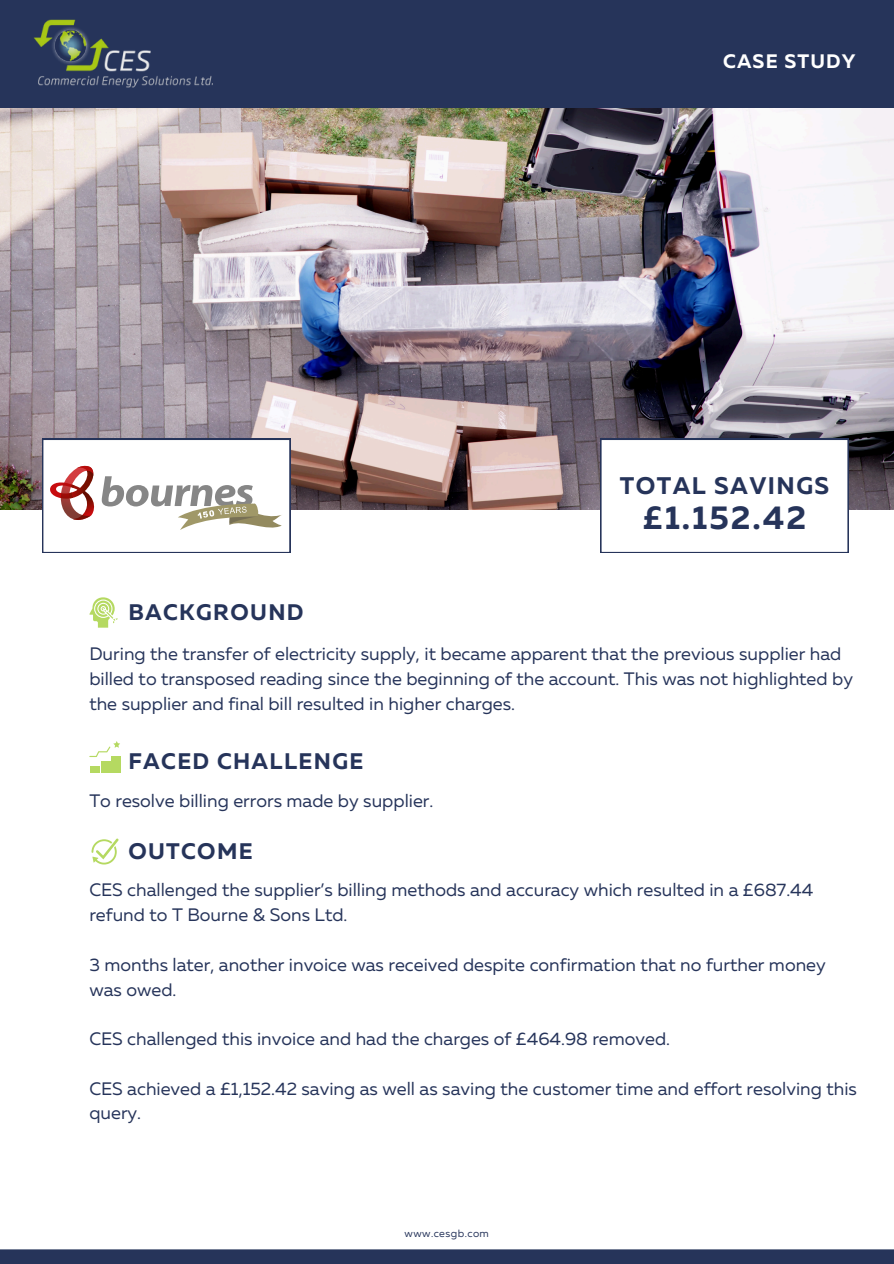
<style>
.page{position:relative;width:894px;height:1264px;background:#fff}
.page>*{position:absolute;margin:0;border:0;box-sizing:border-box;transform-origin:0 0}
.t1{font:700 33px "Muller";color:#26345a}
.t2{font:700 24px "Muller";letter-spacing:.06em;color:#26345a}
.t3{font:700 22.5px "Muller";letter-spacing:.06em;color:#26345a}
.t4{font:700 19.5px "Muller";letter-spacing:.06em;color:#fff}
.t5{font:18px/24.8px "Muller";color:#26345a}
.t6{font:10.5px "Muller";letter-spacing:.04em;color:#26345a}
</style>
<div class="page">
<div style="left:0;top:0;width:893px;height:149px;background:#26345a"></div>
<img style="left:0;top:109px;width:893px;height:400px">
<div style="left:0;top:1249px;width:893px;height:14px;background:#26345a"></div>
<svg style="left:89px;top:597px;width:28px;height:30px"></svg>
<img style="left:34px;top:19px;width:179px;height:68px">
<div style="left:90px;top:765px;width:10px;height:7px;background:#b5d961"></div>
<div style="left:101px;top:761px;width:9px;height:11px;background:#b5d961"></div>
<div style="left:111px;top:756px;width:10px;height:16px;background:#b5d961"></div>
<svg style="left:89px;top:741px;width:31px;height:16px"></svg>
<svg style="left:91px;top:838px;width:27px;height:26px"></svg>
<svg style="left:600px;top:439px;width:247px;height:113px"></svg>
<svg style="left:42px;top:439px;width:248px;height:113px"></svg>
<h3 class="t4" style="left:722px;top:53px;width:134px">CASE STUDY</h3>
<p class="t3" style="left:128px;top:602px;width:177px">BACKGROUND</p>
<h4 class="t2" style="left:619px;top:475px;width:211px">TOTAL SAVINGS</h4>
<p class="t1" style="left:642px;top:503px;width:165px">£1.152.42</p>
<p class="t5" style="left:89px;top:643px;width:765px">During the transfer of electricity supply, it became apparent that the previous supplier had billed to transposed reading since the beginning of the account. This was not highlighted by the supplier and final bill resulted in higher charges.</p>
<p class="t3" style="left:128px;top:752px;width:236px">FACED CHALLENGE</p>
<h2 class="t5" style="left:89px;top:789px;width:345px">To resolve billing errors made by supplier.</h2>
<p class="t3" style="left:128px;top:841px;width:126px">OUTCOME</p>
<h2 class="t5" style="left:89px;top:879px;width:725px">CES challenged the supplier’s billing methods and accuracy which resulted in a £687.44 refund to T Bourne &amp; Sons Ltd.</h2>
<h4 class="t5" style="left:89px;top:953px;width:737px">3 months later, another invoice was received despite confirmation that no further money was owed.</h4>
<p class="t5" style="left:89px;top:1027px;width:582px">CES challenged this invoice and had the charges of £464.98 removed.</p>
<h2 class="t5" style="left:89px;top:1077px;width:768px">CES achieved a £1,152.42 saving as well as saving the customer time and effort resolving this query.</h2>
<h1 class="t6" style="left:404px;top:1229px;width:86px">www.cesgb.com</h1>
</div>
